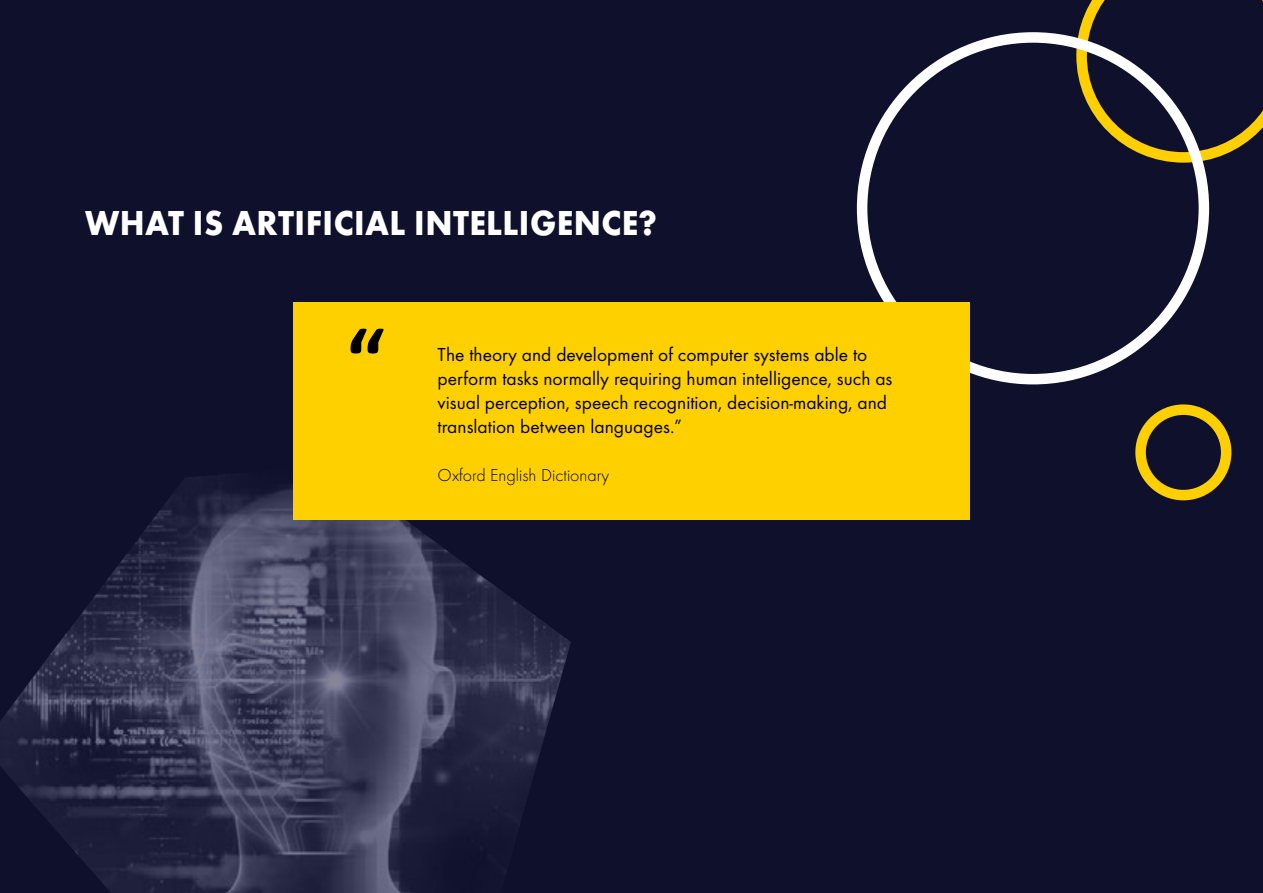
<style>
.page{position:relative;width:1263px;height:893px;background:#0f102c}
.page>*{position:absolute;margin:0;border:0;box-sizing:border-box;transform-origin:0 0}
.t1{font:700 88.5px "Calibri";color:#000}
.t2{font:700 36px "Function Pro";letter-spacing:.01em;color:#fff;scale:.94 1}
.t3{font:19.5px/24px "Function Pro";color:#000}
.t4{font:300 18px "Function Pro";color:#000}
</style>
<div class="page">
<img style="left:0;top:475px;width:571px;height:418px">
<svg style="left:1071px;top:0;width:192px;height:501px"></svg>
<div style="left:857px;top:32px;width:352px;height:352px;border:10px solid #fff;border-radius:50%"></div>
<div style="left:293px;top:302px;width:676px;height:218px;background:#ffd000"></div>
<h2 class="t2" style="left:85px;top:201px;width:610px">WHAT IS ARTIFICIAL INTELLIGENCE?</h2>
<h1 class="t1" style="left:346px;top:297px;width:40px">“</h1>
<p class="t3" style="left:438px;top:342px;width:456px">The theory and development of computer systems able to perform tasks normally requiring human intelligence, such as visual perception, speech recognition, decision-making, and translation between languages.”</p>
<p class="t4" style="left:438px;top:465px;width:173px">Oxford English Dictionary</p>
</div>
